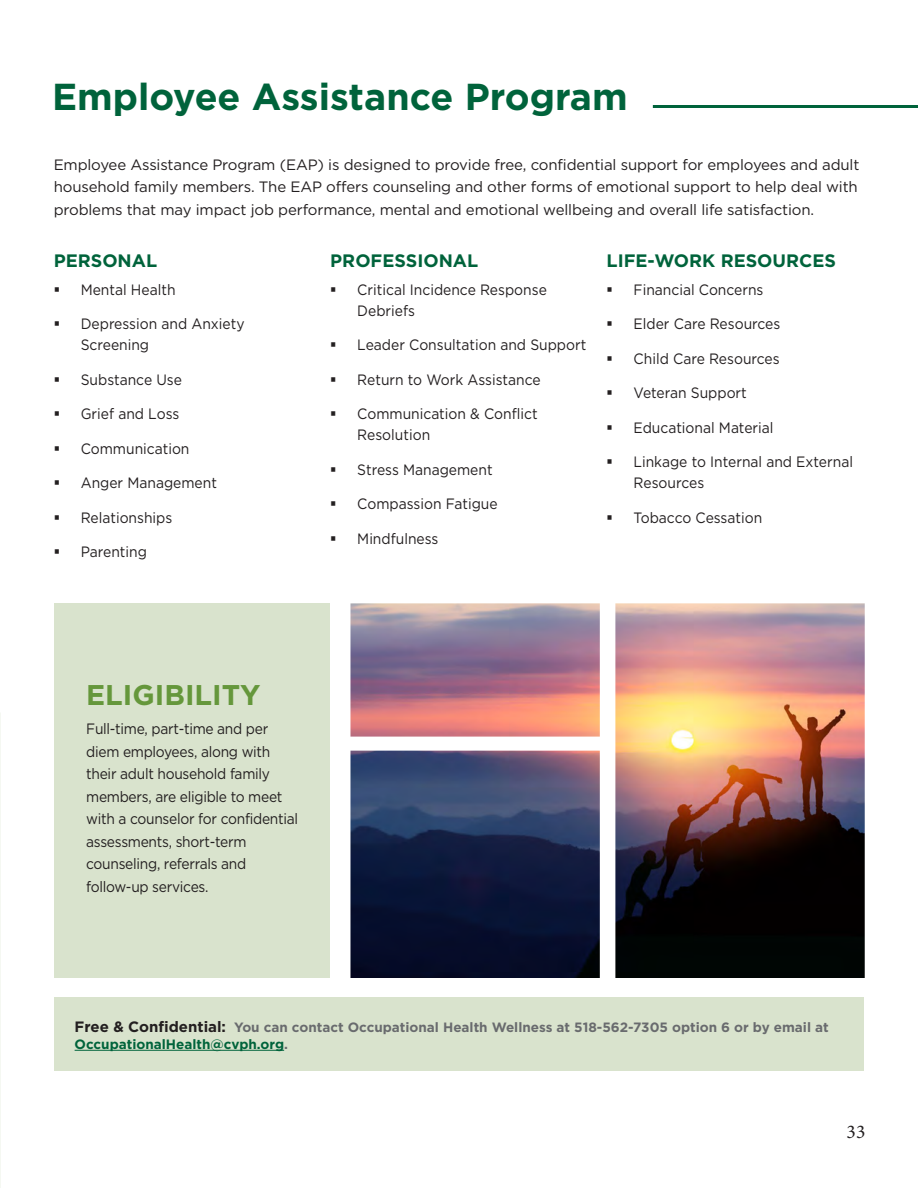
<style>
.page{position:relative;width:918px;height:1188px;background:#fff}
.page>*{position:absolute;margin:0;border:0;box-sizing:border-box;transform-origin:0 0}
.Header_1{font:700 37.5px "Gotham";color:#00633b}
.Header_2{font:700 28.5px "Gotham";color:#65973b}
.t1{font:19.5px "Minion Pro";color:#231f20}
.Header_3{font:700 18px "Gotham";color:#00633b}
.Header_3-2{font:15px/21px "Gotham";color:#231f20;scale:.92 1}
.Header_3-3{font:15px/22.5px "Gotham";color:#231f20;text-align:justify}
.Book{font:15px/22.5px "Gotham";letter-spacing:-.02em;color:#231f20;scale:.92 1}
.Disclaimer_text{font:700 13.5px/16.5px "Gotham";color:#696b6e}
.s1{font-size:15px;color:#231f20}
.s2{color:#00633b}
</style>
<div class="page">
<hr style="left:653px;top:105px;width:265px;height:3px;background:#00633b">
<div style="left:54px;top:603px;width:276px;height:375px;background:#d9e3cd"></div>
<div style="left:54px;top:997px;width:810px;height:73px;background:#d9e3cd"></div>
<hr style="left:75px;top:1050px;width:209px;height:1px;background:#00633b">
<img style="left:350px;top:603px;width:515px;height:375px">
<div style="left:345px;top:737px;width:263px;height:14px;background:#fff"></div>
<p class="Header_1" style="left:52px;top:72px;width:577px">Employee Assistance Program</p>
<p class="Header_3-3" style="left:54px;top:153px;width:807px">Employee Assistance Program (EAP) is designed to provide free, confidential support for employees and adult household family members. The EAP offers counseling and other forms of emotional support to help deal with problems that may impact job performance, mental and emotional wellbeing and overall life satisfaction.</p>
<p class="Header_3" style="left:54px;top:249px;width:105px">PERSONAL</p>
<p class="Header_3-2" style="left:81px;top:279px;width:105px">Mental Health</p>
<p class="Header_3-2" style="left:81px;top:313px;width:180px">Depression and Anxiety<br>Screening</p>
<p class="Header_3-2" style="left:81px;top:369px;width:112px">Substance Use</p>
<p class="Header_3-2" style="left:81px;top:403px;width:109px">Grief and Loss</p>
<p class="Header_3-2" style="left:81px;top:438px;width:120px">Communication</p>
<p class="Header_3-2" style="left:81px;top:472px;width:150px">Anger Management</p>
<p class="Header_3-2" style="left:81px;top:507px;width:101px">Relationships</p>
<p class="Header_3-2" style="left:81px;top:541px;width:73px">Parenting</p>
<p class="Header_3" style="left:330px;top:249px;width:149px">PROFESSIONAL</p>
<p class="Header_3-2" style="left:357px;top:279px;width:208px">Critical Incidence Response<br>Debriefs</p>
<p class="Header_3-2" style="left:357px;top:334px;width:250px">Leader Consultation and Support</p>
<p class="Header_3-2" style="left:357px;top:369px;width:201px">Return to Work Assistance</p>
<p class="Header_3-2" style="left:357px;top:403px;width:197px">Communication &amp; Conflict<br>Resolution</p>
<p class="Header_3-2" style="left:357px;top:459px;width:149px">Stress Management</p>
<p class="Header_3-2" style="left:357px;top:493px;width:154px">Compassion Fatigue</p>
<p class="Header_3-2" style="left:357px;top:528px;width:90px">Mindfulness</p>
<p class="Header_3" style="left:607px;top:249px;width:231px">LIFE-WORK RESOURCES</p>
<p class="Header_3-2" style="left:634px;top:279px;width:143px">Financial Concerns</p>
<p class="Header_3-2" style="left:634px;top:313px;width:161px">Elder Care Resources</p>
<p class="Header_3-2" style="left:634px;top:348px;width:160px">Child Care Resources</p>
<p class="Header_3-2" style="left:634px;top:382px;width:125px">Veteran Support</p>
<p class="Header_3-2" style="left:634px;top:417px;width:154px">Educational Material</p>
<p class="Header_3-2" style="left:634px;top:451px;width:240px">Linkage to Internal and External<br>Resources</p>
<p class="Header_3-2" style="left:634px;top:507px;width:141px">Tobacco Cessation</p>
<p class="Header_2" style="left:86px;top:676px;width:176px">ELIGIBILITY</p>
<p class="Book" style="left:86px;top:717px;width:232px">Full-time, part-time and per diem employees, along with their adult household family members, are eligible to meet with a counselor for confidential assessments, short-term counseling, referrals and follow-up services.</p>
<p class="Disclaimer_text" style="left:75px;top:1019px;width:756px"><span class="s1">Free &amp; Confidential:</span> You can contact Occupational Health Wellness at 518-562-7305 option 6 or by email at<br><span class="s2">OccupationalHealth@cvph.org</span>.</p>
<h3 class="t1" style="left:847px;top:1118px;width:20px">33</h3>
</div>
